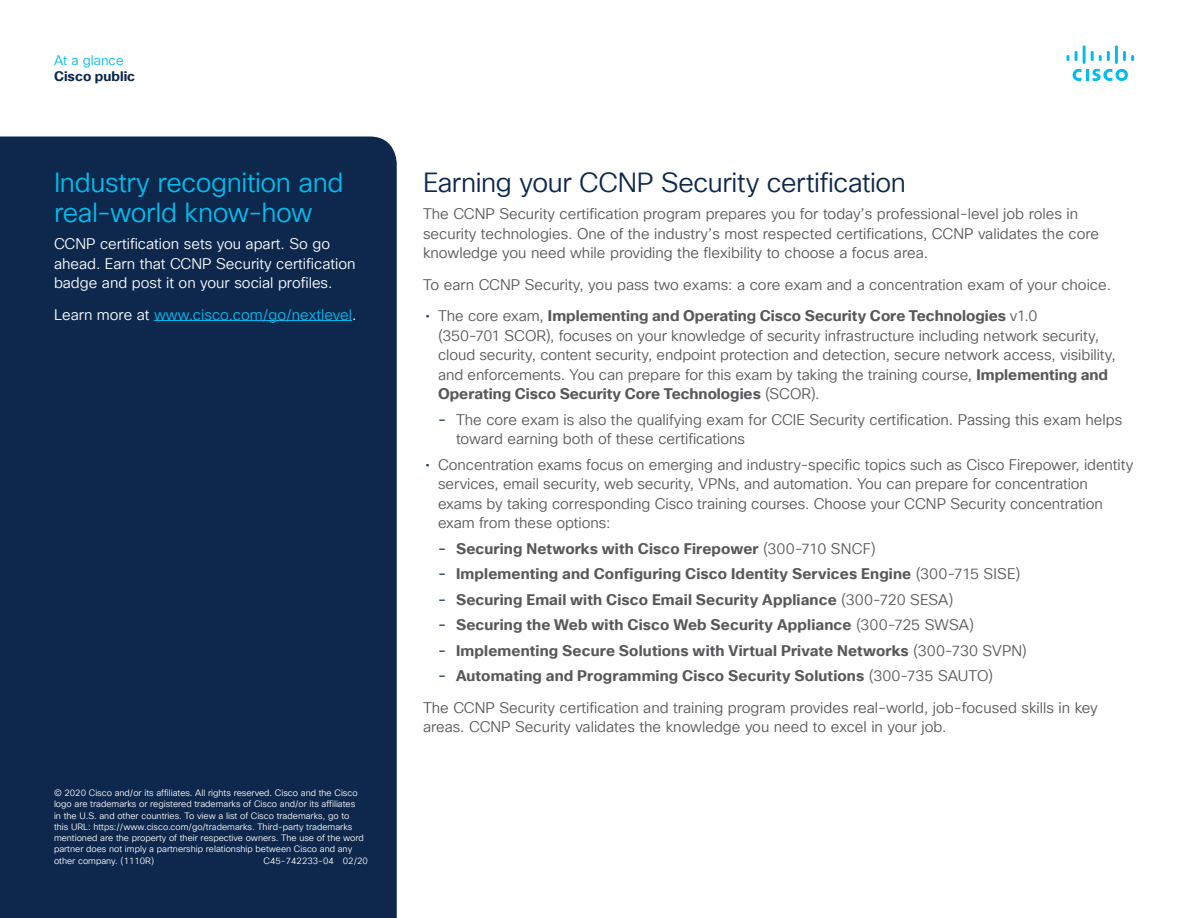
<style>
.page{position:relative;width:1188px;height:918px;background:#fff}
.page>*{position:absolute;margin:0;border:0;box-sizing:border-box;transform-origin:0 0}
.Subhead2_Blue{font:27px/30px "Cisco Sans TT Light";letter-spacing:-.015em;color:#01bcec}
.Subhead2_Indigo{font:27px "Cisco Sans TT Light";letter-spacing:-.015em;color:#0d274d}
.Body{font:15px/19.5px "Cisco Sans TT Light";color:#57585a}
.t1{font:700 15px "Cisco Sans TT";letter-spacing:.01em;color:#57585a}
.Body_White{font:15px/19.5px "Cisco Sans TT Light";color:#fff}
.Body_White-2{font:15px "Cisco Sans TT Light";color:#01bcec}
.t2{font:700 13.5px "Cisco Sans TT";color:#0d274d}
.t3{font:13.5px "Cisco Sans TT Light";color:#01bcec}
.t4{font:9px/11.2px "Cisco Sans TT Light";color:#fff}
.s1{color:#fff}
.s2{color:#0d274d}
.s3{font-family:"Cisco Sans TT";font-weight:700}
.s4{font-family:"Cisco Sans TT";color:#0d274d}
.s5{font-weight:400;color:#0d274d}
.s6{font-family:"Cisco Sans TT Light";font-weight:400}
</style>
<div class="page">
<svg style="left:1073px;top:69px;width:55px;height:12px"></svg>
<svg style="left:1067px;top:55px;width:2px;height:6px"></svg>
<svg style="left:1075px;top:51px;width:3px;height:10px"></svg>
<hr style="left:1083px;top:45px;width:3px;height:19px;background:#01bcec">
<svg style="left:1091px;top:51px;width:19px;height:10px"></svg>
<hr style="left:1115px;top:45px;width:3px;height:19px;background:#01bcec">
<svg style="left:1123px;top:51px;width:11px;height:10px"></svg>
<div style="left:0;top:136px;width:397px;height:782px;background:#0d274d"></div>
<hr style="left:154px;top:320px;width:198px;height:1px;background:#01bcec">
<p class="t3" style="left:54px;top:51px;width:71px">At a glance</p>
<p class="t2" style="left:54px;top:67px;width:83px">Cisco public</p>
<p class="Subhead2_Blue" style="left:54px;top:169px;width:291px">Industry recognition and real-world know-how</p>
<p class="Body_White" style="left:54px;top:235px;width:303px">CCNP certification sets you apart. So go ahead. Earn that CCNP Security certification badge and post it on your social profiles.</p>
<p class="Body_White-2" style="left:54px;top:305px;width:304px"><span class="s1">Learn more at</span> www.cisco.com/go/nextlevel<span class="s1">.</span></p>
<p class="t4" style="left:54px;top:788px;width:311px">© 2020 Cisco and/or its affiliates. All rights reserved. Cisco and the Cisco logo are trademarks or registered trademarks of Cisco and/or its affiliates in the U.S. and other countries. To view a list of Cisco trademarks, go to this URL: https://www.cisco.com/go/trademarks. Third-party trademarks mentioned are the property of their respective owners. The use of the word partner does not imply a partnership relationship between Cisco and any other company. (1110R)</p>
<p class="t4" style="left:264px;top:855px;width:106px">C45-742233-04 02/20</p>
<p class="Subhead2_Indigo" style="left:423px;top:165px;width:485px">Earning your CCNP Security certification</p>
<p class="Body" style="left:423px;top:205px;width:678px">The CCNP Security certification program prepares you for today’s professional-level job roles in security technologies. One of the industry’s most respected certifications, CCNP validates the core knowledge you need while providing the flexibility to choose a focus area.</p>
<p class="Body" style="left:423px;top:275px;width:690px">To earn CCNP Security, you pass two exams: a core exam and a concentration exam of your choice.</p>
<p class="Body" style="left:438px;top:307px;width:679px;text-indent:-13px"><span class="s2">•</span> The core exam, <span class="s3">Implementing and Operating Cisco Security Core Technologies</span> v1.0<br>(350-701 SCOR), focuses on your knowledge of security infrastructure including network security, cloud security, content security, endpoint protection and detection, secure network access, visibility, and enforcements. You can prepare for this exam by taking the training course, <span class="s3">Implementing and Operating Cisco Security Core Technologies</span> (SCOR).</p>
<p class="Body" style="left:456px;top:410px;width:668px;text-indent:-18px"><span class="s4">-</span> The core exam is also the qualifying exam for CCIE Security certification. Passing this exam helps toward earning both of these certifications</p>
<p class="Body" style="left:438px;top:455px;width:697px;text-indent:-13px"><span class="s2">•</span> Concentration exams focus on emerging and industry-specific topics such as Cisco Firepower, identity services, email security, web security, VPNs, and automation. You can prepare for concentration exams by taking corresponding Cisco training courses. Choose your CCNP Security concentration exam from these options:</p>
<p class="t1" style="left:438px;top:539px;width:440px"><span class="s5">-</span> Securing Networks with Cisco Firepower <span class="s6">(300-710 SNCF)</span></p>
<p class="t1" style="left:438px;top:564px;width:584px"><span class="s5">-</span> Implementing and Configuring Cisco Identity Services Engine <span class="s6">(300-715 SISE)</span></p>
<p class="t1" style="left:438px;top:590px;width:517px"><span class="s5">-</span> Securing Email with Cisco Email Security Appliance <span class="s6">(300-720 SESA)</span></p>
<p class="t1" style="left:438px;top:615px;width:538px"><span class="s5">-</span> Securing the Web with Cisco Web Security Appliance <span class="s6">(300-725 SWSA)</span></p>
<p class="t1" style="left:438px;top:641px;width:590px"><span class="s5">-</span> Implementing Secure Solutions with Virtual Private Networks <span class="s6">(300-730 SVPN)</span></p>
<p class="t1" style="left:438px;top:666px;width:557px"><span class="s5">-</span> Automating and Programming Cisco Security Solutions <span class="s6">(300-735 SAUTO)</span></p>
<p class="Body" style="left:423px;top:698px;width:676px">The CCNP Security certification and training program provides real-world, job-focused skills in key areas. CCNP Security validates the knowledge you need to excel in your job.</p>
</div>
